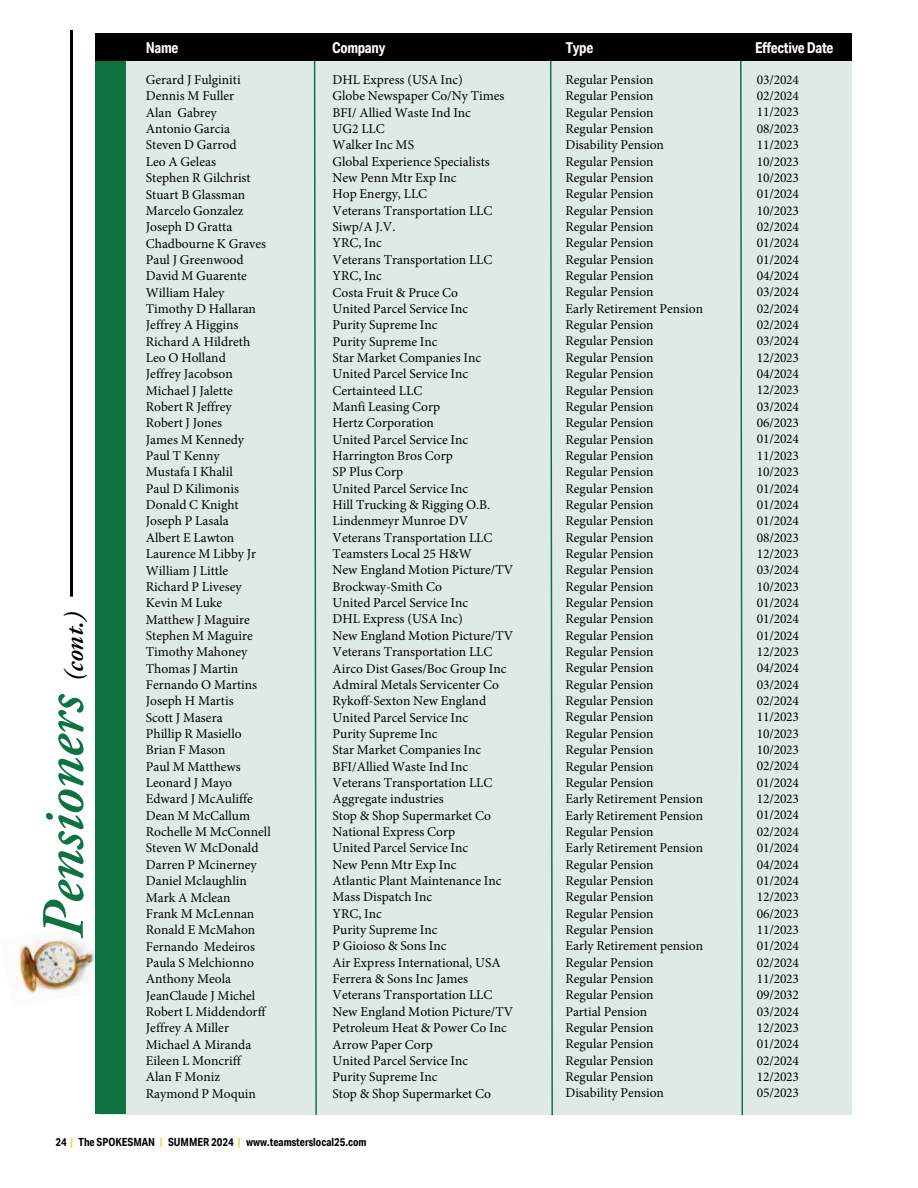
<style>
.page{position:relative;width:918px;height:1188px;background:#fff}
.page>*{position:absolute;margin:0;border:0;box-sizing:border-box;transform-origin:0 0}
.t1{font:italic 600 60px "Adobe Garamond Pro";color:#0e7241}
.t2{font:italic 600 27px "Adobe Garamond Pro";color:#000}
.t3{font:700 15px "Aktiv Grotesk Cd";letter-spacing:-.02em;color:#fff}
.t4{font:13.5px/16.4px "Minion Pro";color:#000}
.t5{font:700 11.25px "Aktiv Grotesk Cd";color:#000}
.s1{color:#ffca38}
</style>
<div class="page">
<img style="left:15px;top:922px;width:81px;height:85px">
<div style="left:98px;top:53px;width:754px;height:1062px;background:#e0eae5"></div>
<div style="left:96px;top:56px;width:30px;height:1058px;background:#0e7241"></div>
<hr style="left:70px;top:30px;width:3px;height:567px;background:#000">
<svg style="left:313px;top:61px;width:4px;height:1054px"></svg>
<svg style="left:549px;top:61px;width:4px;height:1055px"></svg>
<svg style="left:740px;top:61px;width:3px;height:1055px"></svg>
<div style="left:96px;top:33px;width:756px;height:28px;background:#000"></div>
<h2 class="t2" style="left:59px;top:681px;width:71px;rotate:-90deg">(cont.)</h2>
<h1 class="t1" style="left:29px;top:939px;width:246px;rotate:-90deg">Pensioners</h1>
<p class="t3" style="left:146px;top:38px;width:34px">Name</p>
<p class="t3" style="left:332px;top:38px;width:55px">Company</p>
<p class="t3" style="left:566px;top:38px;width:29px">Type</p>
<p class="t3" style="left:755px;top:38px;width:80px">Effective Date</p>
<p class="t4" style="left:146px;top:72px;width:126px">Gerard J Fulginiti<br>Dennis M Fuller<br>Alan Gabrey<br>Antonio Garcia<br>Steven D Garrod<br>Leo A Geleas<br>Stephen R Gilchrist<br>Stuart B Glassman<br>Marcelo Gonzalez<br>Joseph D Gratta<br>Chadbourne K Graves<br>Paul J Greenwood<br>David M Guarente<br>William Haley<br>Timothy D Hallaran<br>Jeffrey A Higgins<br>Richard A Hildreth<br>Leo O Holland<br>Jeffrey Jacobson<br>Michael J Jalette<br>Robert R Jeffrey<br>Robert J Jones<br>James M Kennedy<br>Paul T Kenny<br>Mustafa I Khalil<br>Paul D Kilimonis<br>Donald C Knight<br>Joseph P Lasala<br>Albert E Lawton<br>Laurence M Libby Jr<br>William J Little<br>Richard P Livesey<br>Kevin M Luke<br>Matthew J Maguire<br>Stephen M Maguire<br>Timothy Mahoney<br>Thomas J Martin<br>Fernando O Martins<br>Joseph H Martis<br>Scott J Masera<br>Phillip R Masiello<br>Brian F Mason<br>Paul M Matthews<br>Leonard J Mayo<br>Edward J McAuliffe<br>Dean M McCallum<br>Rochelle M McConnell<br>Steven W McDonald<br>Darren P Mcinerney<br>Daniel Mclaughlin<br>Mark A Mclean<br>Frank M McLennan<br>Ronald E McMahon<br>Fernando Medeiros<br>Paula S Melchionno<br>Anthony Meola<br>JeanClaude J Michel<br>Robert L Middendorff<br>Jeffrey A Miller<br>Michael A Miranda<br>Eileen L Moncriff<br>Alan F Moniz<br>Raymond P Moquin</p>
<p class="t4" style="left:333px;top:72px;width:182px">DHL Express (USA Inc)<br>Globe Newspaper Co/Ny Times<br>BFI/ Allied Waste Ind Inc<br>UG2 LLC<br>Walker Inc MS<br>Global Experience Specialists<br>New Penn Mtr Exp Inc<br>Hop Energy, LLC<br>Veterans Transportation LLC<br>Siwp/A J.V.<br>YRC, Inc<br>Veterans Transportation LLC<br>YRC, Inc<br>Costa Fruit &amp; Pruce Co<br>United Parcel Service Inc<br>Purity Supreme Inc<br>Purity Supreme Inc<br>Star Market Companies Inc<br>United Parcel Service Inc<br>Certainteed LLC<br>Manfi Leasing Corp<br>Hertz Corporation<br>United Parcel Service Inc<br>Harrington Bros Corp<br>SP Plus Corp<br>United Parcel Service Inc<br>Hill Trucking &amp; Rigging O.B.<br>Lindenmeyr Munroe DV<br>Veterans Transportation LLC<br>Teamsters Local 25 H&amp;W<br>New England Motion Picture/TV<br>Brockway-Smith Co<br>United Parcel Service Inc<br>DHL Express (USA Inc)<br>New England Motion Picture/TV<br>Veterans Transportation LLC<br>Airco Dist Gases/Boc Group Inc<br>Admiral Metals Servicenter Co<br>Rykoff-Sexton New England<br>United Parcel Service Inc<br>Purity Supreme Inc<br>Star Market Companies Inc<br>BFI/Allied Waste Ind Inc<br>Veterans Transportation LLC<br>Aggregate industries<br>Stop &amp; Shop Supermarket Co<br>National Express Corp<br>United Parcel Service Inc<br>New Penn Mtr Exp Inc<br>Atlantic Plant Maintenance Inc<br>Mass Dispatch Inc<br>YRC, Inc<br>Purity Supreme Inc<br>P Gioioso &amp; Sons Inc<br>Air Express International, USA<br>Ferrera &amp; Sons Inc James<br>Veterans Transportation LLC<br>New England Motion Picture/TV<br>Petroleum Heat &amp; Power Co Inc<br>Arrow Paper Corp<br>United Parcel Service Inc<br>Purity Supreme Inc<br>Stop &amp; Shop Supermarket Co</p>
<p class="t4" style="left:565px;top:71px;width:139px">Regular Pension<br>Regular Pension<br>Regular Pension<br>Regular Pension<br>Disability Pension<br>Regular Pension<br>Regular Pension<br>Regular Pension<br>Regular Pension<br>Regular Pension<br>Regular Pension<br>Regular Pension<br>Regular Pension<br>Regular Pension<br>Early Retirement Pension<br>Regular Pension<br>Regular Pension<br>Regular Pension<br>Regular Pension<br>Regular Pension<br>Regular Pension<br>Regular Pension<br>Regular Pension<br>Regular Pension<br>Regular Pension<br>Regular Pension<br>Regular Pension<br>Regular Pension<br>Regular Pension<br>Regular Pension<br>Regular Pension<br>Regular Pension<br>Regular Pension<br>Regular Pension<br>Regular Pension<br>Regular Pension<br>Regular Pension<br>Regular Pension<br>Regular Pension<br>Regular Pension<br>Regular Pension<br>Regular Pension<br>Regular Pension<br>Regular Pension<br>Early Retirement Pension<br>Early Retirement Pension<br>Regular Pension<br>Early Retirement Pension<br>Regular Pension<br>Regular Pension<br>Regular Pension<br>Regular Pension<br>Regular Pension<br>Early Retirement pension<br>Regular Pension<br>Regular Pension<br>Regular Pension<br>Partial Pension<br>Regular Pension<br>Regular Pension<br>Regular Pension<br>Regular Pension<br>Disability Pension</p>
<p class="t4" style="left:757px;top:71px;width:44px;text-align:justify">03/2024<br>02/2024<br>11/2023<br>08/2023<br>11/2023<br>10/2023<br>10/2023<br>01/2024<br>10/2023<br>02/2024<br>01/2024<br>01/2024<br>04/2024<br>03/2024<br>02/2024<br>02/2024<br>03/2024<br>12/2023<br>04/2024<br>12/2023<br>03/2024<br>06/2023<br>01/2024<br>11/2023<br>10/2023<br>01/2024<br>01/2024<br>01/2024<br>08/2023<br>12/2023<br>03/2024<br>10/2023<br>01/2024<br>01/2024<br>01/2024<br>12/2023<br>04/2024<br>03/2024<br>02/2024<br>11/2023<br>10/2023<br>10/2023<br>02/2024<br>01/2024<br>12/2023<br>01/2024<br>02/2024<br>01/2024<br>04/2024<br>01/2024<br>12/2023<br>06/2023<br>11/2023<br>01/2024<br>02/2024<br>11/2023<br>09/2032<br>03/2024<br>12/2023<br>01/2024<br>02/2024<br>12/2023<br>05/2023</p>
<p class="t5" style="left:56px;top:1135px;width:313px">24 <span class="s1">|</span> The SPOKESMAN <span class="s1">|</span> SUMMER 2024 <span class="s1">|</span> www.teamsterslocal25.com</p>
</div>
